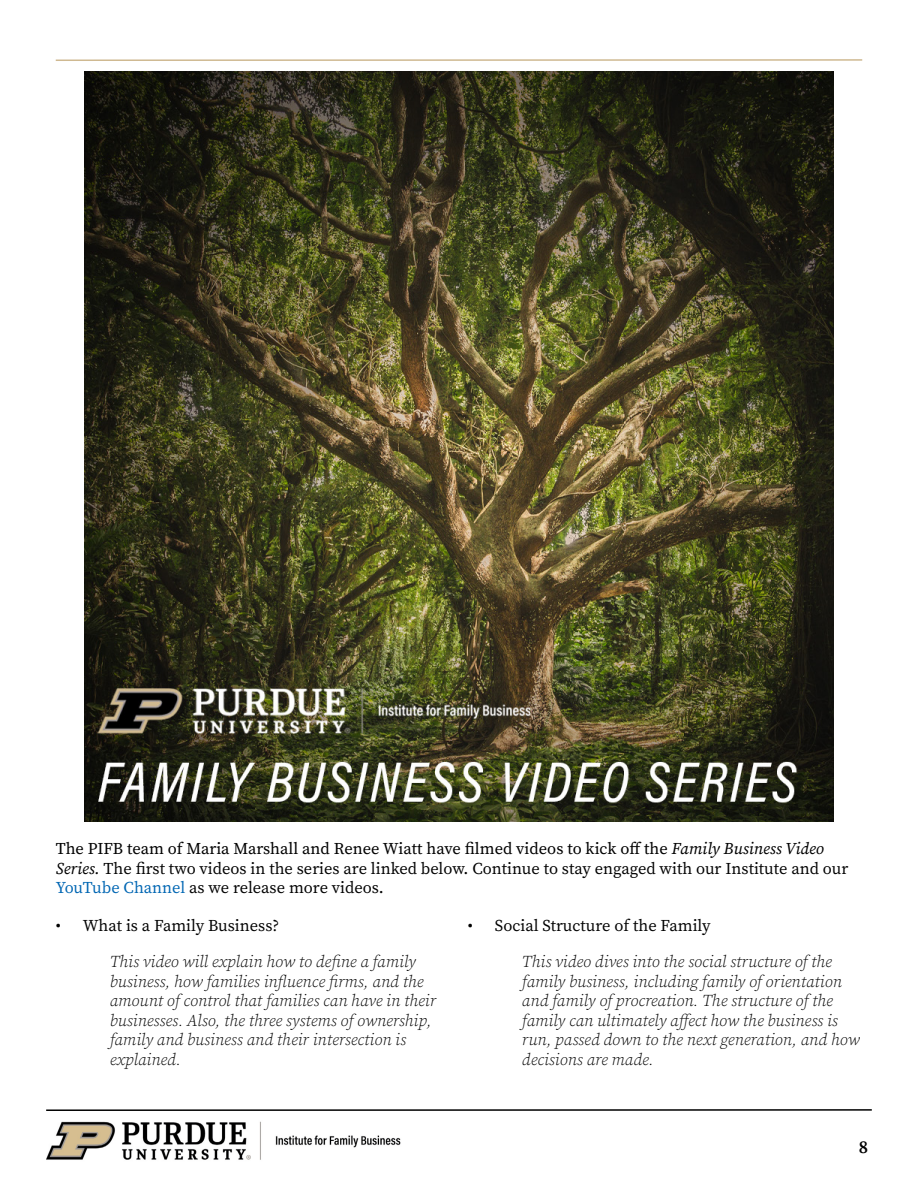
<style>
.page{position:relative;width:918px;height:1188px;background:#fff}
.page>*{position:absolute;margin:0;border:0;box-sizing:border-box;transform-origin:0 0}
.t1{font:18px "Source Serif Variable";color:#000}
.t2{font:italic 16.5px/19.5px "Source Serif Variable";letter-spacing:-.005em;color:#000}
.t3{font:16.5px/19.5px "Source Serif Variable";color:#000}
.s1{font-style:italic}
.s2{color:#0066b3}
</style>
<div class="page">
<hr style="left:46px;top:1109px;width:826px;height:2px;background:#000">
<img style="left:46px;top:1121px;width:355px;height:39px">
<hr style="left:56px;top:59px;width:806px;height:2px;background:#cfb991">
<img style="left:84px;top:71px;width:750px;height:750px">
<p class="t3" style="left:56px;top:839px;width:794px">The PIFB team of Maria Marshall and Renee Wiatt have filmed videos to kick off the <span class="s1">Family Business Video<br>Series.</span> The first two videos in the series are linked below. Continue to stay engaged with our Institute and our<br><span class="s2">YouTube Channel</span> as we release more videos.</p>
<p class="t3" style="left:56px;top:916px;width:225px">• What is a Family Business?</p>
<p class="t2" style="left:110px;top:952px;width:328px">This video will explain how to define a family business, how families influence firms, and the amount of control that families can have in their businesses. Also, the three systems of ownership, family and business and their intersection is explained.</p>
<p class="t3" style="left:468px;top:916px;width:244px">• Social Structure of the Family</p>
<p class="t2" style="left:522px;top:952px;width:339px">This video dives into the social structure of the family business, including family of orientation and family of procreation. The structure of the family can ultimately affect how the business is run, passed down to the next generation, and how decisions are made.</p>
<p class="t1" style="left:859px;top:1135px;width:10px">8</p>
</div>
